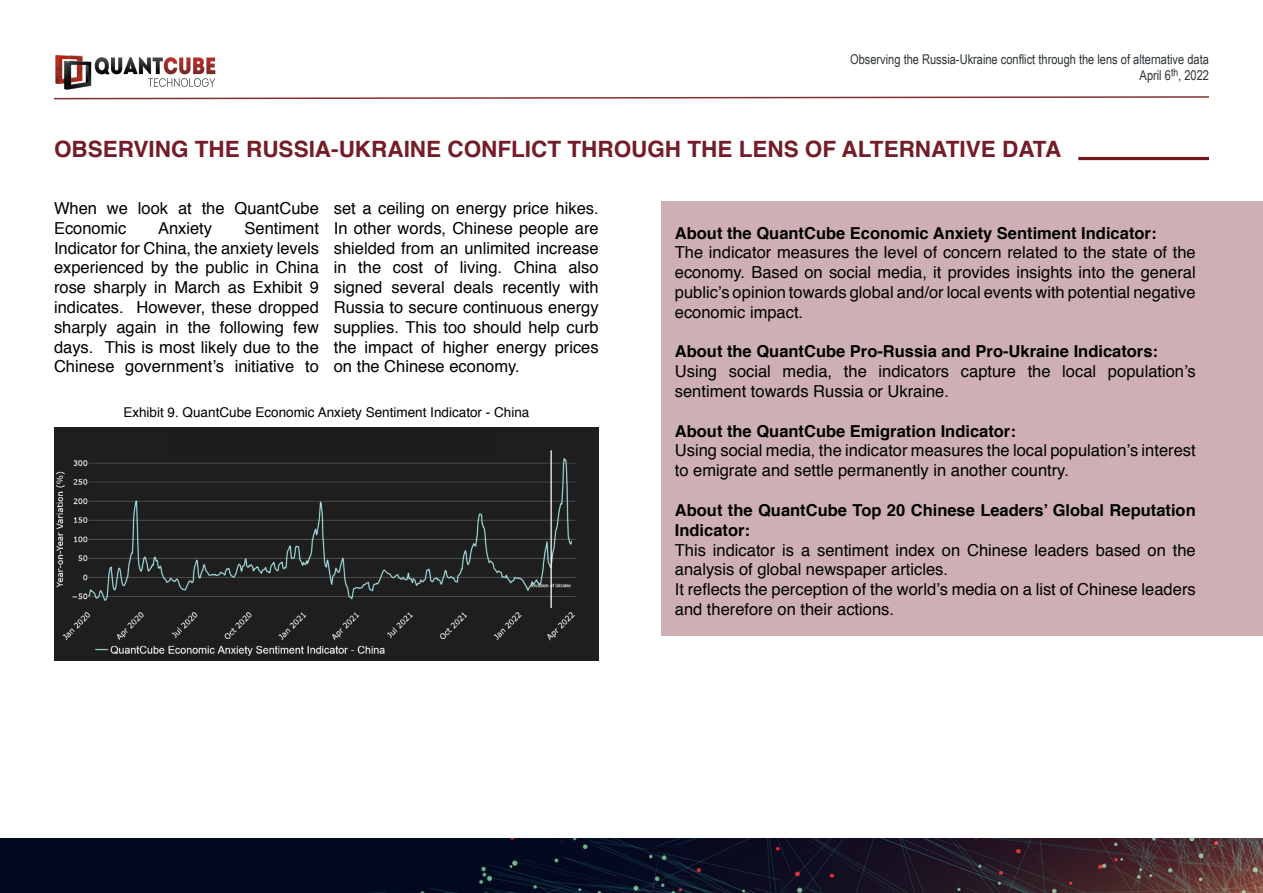
<style>
.page{position:relative;width:1263px;height:893px;background:#fff}
.page>*{position:absolute;margin:0;border:0;box-sizing:border-box;transform-origin:0 0}
.t1{font:700 22.5px "Helvetica";color:#741c28}
.t2{font:16.5px/19.8px "Helvetica";color:#000}
.t3{font:700 16.5px/19.8px "Helvetica";color:#000}
.t4{font:13.5px/16.2px "Arial Narrow";color:#2c3236;text-align:right}
.t5{font:13.5px "Helvetica";color:#000}
</style>
<div class="page">
<img style="left:0;top:839px;width:1263px;height:54px">
<img style="left:55px;top:54px;width:161px;height:36px">
<svg style="left:54px;top:96px;width:1155px;height:4px"></svg>
<hr style="left:1078px;top:157px;width:131px;height:3px;background:#741a26">
<img style="left:54px;top:427px;width:545px;height:233px">
<div style="left:662px;top:202px;width:601px;height:434px;background:#ceb0b4"></div>
<div style="left:166px;top:429px;width:330px;height:23px;background:#1d1d1d"></div>
<p class="t4" style="left:850px;top:50px;width:360px">Observing the Russia-Ukraine conflict through the lens of alternative data<br>April 6<sup>th</sup>, 2022</p>
<h1 class="t1" style="left:54px;top:131px;width:1009px">OBSERVING THE RUSSIA-UKRAINE CONFLICT THROUGH THE LENS OF ALTERNATIVE DATA</h1>
<p class="t2" style="left:54px;top:199px;width:266px">When we look at the QuantCube<br>Economic</p>
<p class="t2" style="left:54px;top:219px;width:266px;text-align:justify;text-indent:191px">Sentiment Indicator for China, the anxiety levels experienced by the public in China rose sharply in March as Exhibit 9 indicates. However, these dropped sharply again in the following few days. This is most likely due to the Chinese government’s initiative to</p>
<p class="t2" style="left:158px;top:219px;width:56px">Anxiety</p>
<p class="t2" style="left:334px;top:199px;width:266px;text-align:justify">set a ceiling on energy price hikes.<br>In other words, Chinese people are shielded from an unlimited increase in the cost of living. China also signed several deals recently with Russia to secure continuous energy supplies. This too should help curb the impact of higher energy prices on the Chinese economy.</p>
<p class="t5" style="left:123px;top:402px;width:407px">Exhibit 9. QuantCube Economic Anxiety Sentiment Indicator - China</p>
<p class="t3" style="left:675px;top:223px;width:483px">About the QuantCube Economic Anxiety Sentiment Indicator:</p>
<p class="t2" style="left:675px;top:243px;width:522px;text-align:justify">The indicator measures the level of concern related to the state of the economy. Based on social media, it provides insights into the general public’s opinion towards global and/or local events with potential negative economic impact.</p>
<p class="t3" style="left:675px;top:342px;width:485px">About the QuantCube Pro-Russia and Pro-Ukraine Indicators:</p>
<p class="t2" style="left:675px;top:362px;width:522px">Using social media, the indicators capture the local population’s sentiment towards Russia or Ukraine.</p>
<p class="t3" style="left:675px;top:421px;width:343px">About the QuantCube Emigration Indicator:</p>
<p class="t2" style="left:675px;top:441px;width:522px">Using social media, the indicator measures the local population’s interest to emigrate and settle permanently in another country.</p>
<p class="t3" style="left:675px;top:500px;width:522px">About the QuantCube Top 20 Chinese Leaders’ Global Reputation<br>Indicator:</p>
<p class="t2" style="left:675px;top:540px;width:522px">This indicator is a sentiment index on Chinese leaders based on the analysis of global newspaper articles.<br>It reflects the perception of the world’s media on a list of Chinese leaders and therefore on their actions.</p>
</div>
